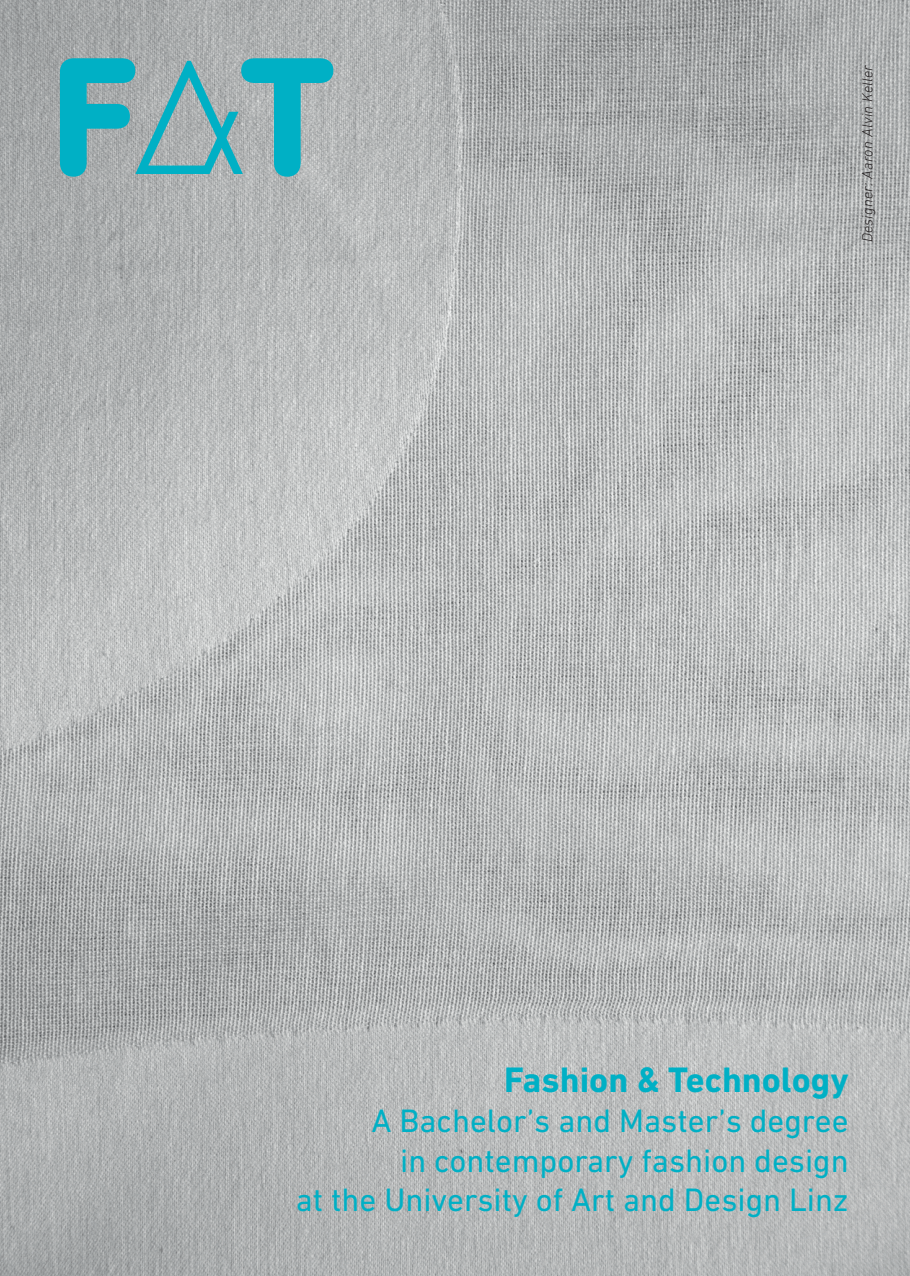
<style>
.page{position:relative;width:910px;height:1276px;background:#fff}
.page>*{position:absolute;margin:0;border:0;box-sizing:border-box;transform-origin:0 0}
.t1{font:700 36px "DIN Next LT Pro";color:#00b0c5}
.t2{font:33px/39.6px "DIN Next LT Pro";color:#00b0c5;text-align:right}
.t3{font:italic 300 15px "DIN Next LT Pro";letter-spacing:.015em;color:#231f20}
</style>
<div class="page">
<img style="left:0;top:0;width:910px;height:1276px">
<svg style="left:60px;top:58px;width:273px;height:119px;background:#69b0b8"></svg>
<p class="t3" style="left:859px;top:242px;width:179px;rotate:-90deg">Designer: Aaron Alvin Keller</p>
<p class="t1" style="left:504px;top:1059px;width:346px">Fashion &amp; Technology</p>
<p class="t2" style="left:296px;top:1100px;width:554px">A Bachelor’s and Master’s degree<br>in contemporary fashion design<br>at the University of Art and Design Linz</p>
</div>
